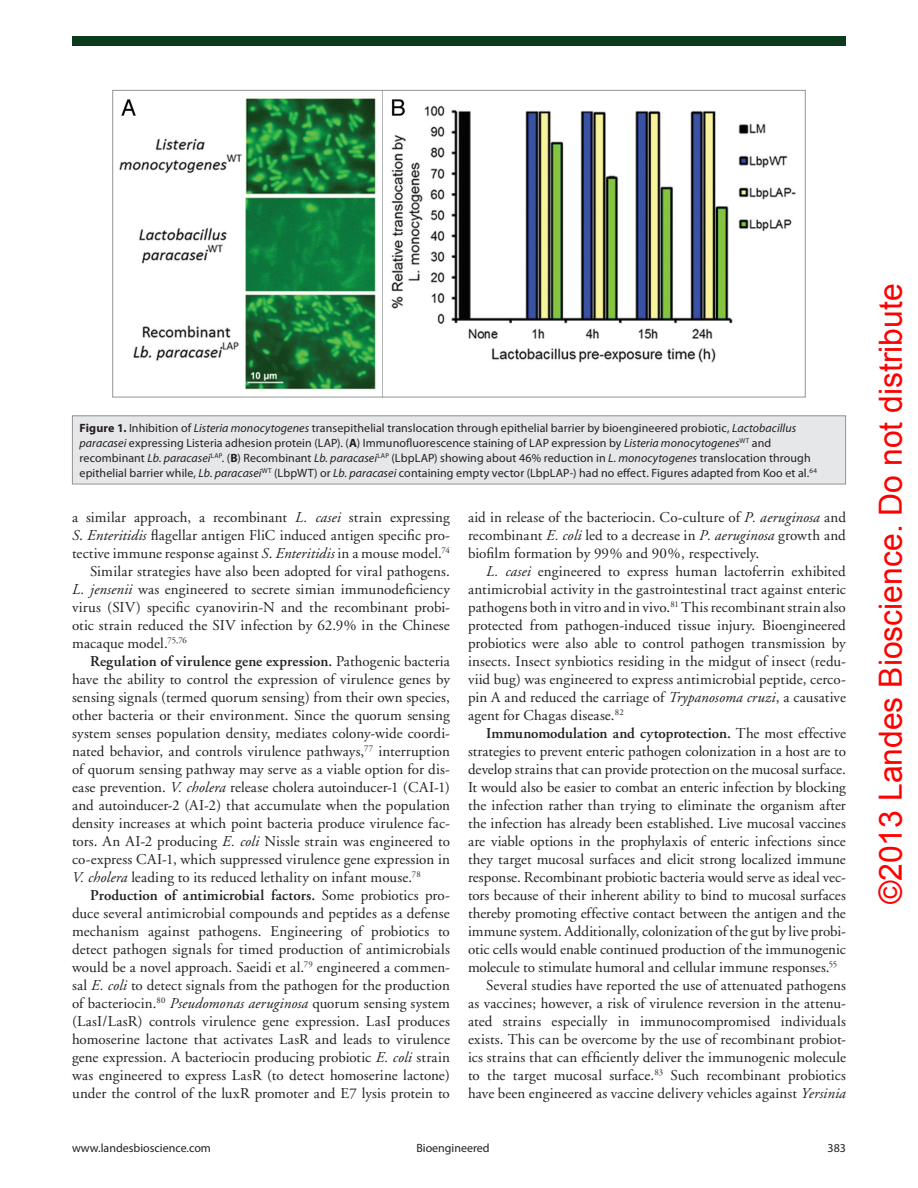
<style>
.page{position:relative;width:918px;height:1188px;background:#fff}
.page>*{position:absolute;margin:0;border:0;box-sizing:border-box;transform-origin:0 0}
.t1{font:31.95px "Arial";color:#f00}
.t2{font:15px/18px "Adobe Garamond";letter-spacing:.005em;color:#231f20;text-align:justify}
.t3{font:600 15px "Adobe Garamond";letter-spacing:.005em;color:#231f20}
.t4{font:12px/15px "Myriad Pro";letter-spacing:.005em;color:#231f20}
.s1{font-weight:700}
.s2{font-style:italic}
.s3{font-weight:400}
</style>
<div class="page">
<div style="left:72px;top:36px;width:774px;height:10px;background:#0b3b1c"></div>
<img style="left:119px;top:92px;width:677px;height:303px">
<div style="left:72px;top:416px;width:774px;height:68px;background:#e6e7e9"></div>
<div style="left:72px;top:415px;width:774px;height:69px;border:1px solid #939598"></div>
<p class="t4" style="left:80px;top:420px;width:739px"><span class="s1">Figure 1.</span> Inhibition of <span class="s2">Listeria monocytogenes</span> transepithelial translocation through epithelial barrier by bioengineered probiotic, <span class="s2">Lactobacillus paracasei</span> expressing Listeria adhesion protein (LAP). (<span class="s1">A</span>) Immunofluorescence staining of LAP expression by <span class="s2">Listeria monocytogenes</span><sup>WT</sup> and recombinant <span class="s2">Lb. paracasei</span><sup>LAP</sup>. (<span class="s1">B</span>) Recombinant <span class="s2">Lb. paracasei</span><sup>LAP</sup> (LbpLAP) showing about 46% reduction in <span class="s2">L. monocytogenes</span> translocation through epithelial barrier while, <span class="s2">Lb. paracasei</span><sup>WT</sup> (LbpWT) or <span class="s2">Lb. paracasei</span> containing empty vector (LbpLAP-) had no effect. Figures adapted from Koo et al.<sup>64</sup></p>
<p class="t2" style="left:72px;top:509px;width:379px">a similar approach, a recombinant <span class="s2">L. casei</span> strain expressing</p>
<p class="t2" style="left:72px;top:527px;width:379px"><span class="s2">S</span>. <span class="s2">Enteritidis</span> flagellar antigen FliC induced antigen specific pro-</p>
<p class="t2" style="left:72px;top:545px;width:379px">tective immune response against <span class="s2">S</span>. <span class="s2">Enteritidis</span> in a mouse model.<sup>74</sup></p>
<p class="t2" style="left:90px;top:563px;width:361px">Similar strategies have also been adopted for viral pathogens.</p>
<p class="t2" style="left:72px;top:581px;width:379px"><span class="s2">L. jensenii</span> was engineered to secrete simian immunodeficiency</p>
<p class="t2" style="left:72px;top:599px;width:379px">virus (SIV) specific cyanovirin-N and the recombinant probi-</p>
<p class="t2" style="left:72px;top:617px;width:379px">otic strain reduced the SIV infection by 62.9% in the Chinese</p>
<p class="t2" style="left:72px;top:635px;width:116px">macaque model.<sup>75,76</sup></p>
<p class="t3" style="left:90px;top:653px;width:361px">Regulation of virulence gene expression. <span class="s3">Pathogenic bacteria</span></p>
<p class="t2" style="left:72px;top:671px;width:379px">have the ability to control the expression of virulence genes by</p>
<p class="t2" style="left:72px;top:689px;width:379px">sensing signals (termed quorum sensing) from their own species,</p>
<p class="t2" style="left:72px;top:707px;width:379px">other bacteria or their environment. Since the quorum sensing</p>
<p class="t2" style="left:72px;top:725px;width:379px">system senses population density, mediates colony-wide coordi-</p>
<p class="t2" style="left:72px;top:743px;width:379px">nated behavior, and controls virulence pathways,<sup>77</sup> interruption</p>
<p class="t2" style="left:72px;top:761px;width:379px">of quorum sensing pathway may serve as a viable option for dis-</p>
<p class="t2" style="left:72px;top:779px;width:379px">ease prevention. <span class="s2">V. cholera</span> release cholera autoinducer-1 (CAI-1)</p>
<p class="t2" style="left:72px;top:797px;width:379px">and autoinducer-2 (AI-2) that accumulate when the population</p>
<p class="t2" style="left:72px;top:815px;width:379px">density increases at which point bacteria produce virulence fac-</p>
<p class="t2" style="left:72px;top:833px;width:379px">tors. An AI-2 producing <span class="s2">E. coli</span> Nissle strain was engineered to</p>
<p class="t2" style="left:72px;top:851px;width:379px">co-express CAI-1, which suppressed virulence gene expression in</p>
<p class="t2" style="left:72px;top:869px;width:350px"><span class="s2">V. cholera</span> leading to its reduced lethality on infant mouse.<sup>78</sup></p>
<p class="t3" style="left:90px;top:887px;width:361px">Production of antimicrobial factors. <span class="s3">Some probiotics pro-</span></p>
<p class="t2" style="left:72px;top:905px;width:379px">duce several antimicrobial compounds and peptides as a defense</p>
<p class="t2" style="left:72px;top:923px;width:379px">mechanism against pathogens. Engineering of probiotics to</p>
<p class="t2" style="left:72px;top:941px;width:379px">detect pathogen signals for timed production of antimicrobials</p>
<p class="t2" style="left:72px;top:959px;width:379px">would be a novel approach. Saeidi et al.<sup>79</sup> engineered a commen-</p>
<p class="t2" style="left:72px;top:977px;width:379px">sal <span class="s2">E. coli</span> to detect signals from the pathogen for the production</p>
<p class="t2" style="left:72px;top:995px;width:379px">of bacteriocin.<sup>80</sup> <span class="s2">Pseudomonas aeruginosa</span> quorum sensing system</p>
<p class="t2" style="left:72px;top:1013px;width:379px">(LasI/LasR) controls virulence gene expression. LasI produces</p>
<p class="t2" style="left:72px;top:1031px;width:379px">homoserine lactone that activates LasR and leads to virulence</p>
<p class="t2" style="left:72px;top:1049px;width:379px">gene expression. A bacteriocin producing probiotic <span class="s2">E. coli</span> strain</p>
<p class="t2" style="left:72px;top:1067px;width:379px">was engineered to express LasR (to detect homoserine lactone)</p>
<p class="t2" style="left:72px;top:1085px;width:379px">under the control of the luxR promoter and E7 lysis protein to</p>
<p class="t2" style="left:468px;top:509px;width:379px">aid in release of the bacteriocin. Co-culture of <span class="s2">P. aeruginosa</span> and recombinant <span class="s2">E. coli</span> led to a decrease in <span class="s2">P. aeruginosa</span> growth and biofilm formation by 99% and 90%, respectively.</p>
<p class="t2" style="left:468px;top:563px;width:379px;text-indent:18px"><span class="s2">L. casei</span> engineered to express human lactoferrin exhibited antimicrobial activity in the gastrointestinal tract against enteric pathogens both in vitro and in vivo.<sup>81</sup> This recombinant strain also protected from pathogen-induced tissue injury. Bioengineered probiotics were also able to control pathogen transmission by insects. Insect synbiotics residing in the midgut of insect (redu&shy;viid bug) was engineered to express antimicrobial peptide, cerco&shy;pin A and reduced the carriage of <span class="s2">Trypanosoma cruzi</span>, a causative agent for Chagas disease.<sup>82</sup></p>
<p class="t3" style="left:486px;top:725px;width:361px">Immunomodulation and cytoprotection. <span class="s3">The most effective</span></p>
<p class="t2" style="left:468px;top:743px;width:379px">strategies to prevent enteric pathogen colonization in a host are to</p>
<p class="t2" style="left:468px;top:761px;width:379px">develop strains that can provide protection on the mucosal surface.</p>
<p class="t2" style="left:468px;top:779px;width:379px">It would also be easier to combat an enteric infection by blocking</p>
<p class="t2" style="left:468px;top:797px;width:379px">the infection rather than trying to eliminate the organism after</p>
<p class="t2" style="left:468px;top:815px;width:379px">the infection has already been established. Live mucosal vaccines</p>
<p class="t2" style="left:468px;top:833px;width:379px">are viable options in the prophylaxis of enteric infections since</p>
<p class="t2" style="left:468px;top:851px;width:379px">they target mucosal surfaces and elicit strong localized immune</p>
<p class="t2" style="left:468px;top:869px;width:379px">response. Recombinant probiotic bacteria would serve as ideal vec-</p>
<p class="t2" style="left:468px;top:887px;width:379px">tors because of their inherent ability to bind to mucosal surfaces</p>
<p class="t2" style="left:468px;top:905px;width:379px">thereby promoting effective contact between the antigen and the</p>
<p class="t2" style="left:468px;top:923px;width:379px">immune system. Additionally, colonization of the gut by live probi-</p>
<p class="t2" style="left:468px;top:941px;width:379px">otic cells would enable continued production of the immunogenic</p>
<p class="t2" style="left:468px;top:959px;width:371px">molecule to stimulate humoral and cellular immune responses.<sup>55</sup></p>
<p class="t2" style="left:486px;top:977px;width:361px">Several studies have reported the use of attenuated pathogens</p>
<p class="t2" style="left:468px;top:995px;width:379px">as vaccines; however, a risk of virulence reversion in the attenu-</p>
<p class="t2" style="left:468px;top:1013px;width:379px">ated strains especially in immunocompromised individuals</p>
<p class="t2" style="left:468px;top:1031px;width:379px">exists. This can be overcome by the use of recombinant probiot-</p>
<p class="t2" style="left:468px;top:1049px;width:379px">ics strains that can efficiently deliver the immunogenic molecule</p>
<p class="t2" style="left:468px;top:1067px;width:379px">to the target mucosal surface.<sup>83</sup> Such recombinant probiotics</p>
<p class="t2" style="left:468px;top:1085px;width:379px">have been engineered as vaccine delivery vehicles against <span class="s2">Yersinia</span></p>
<p class="t4" style="left:72px;top:1140px;width:140px">www.landesbioscience.com</p>
<p class="t4" style="left:416px;top:1140px;width:75px">Bioengineered</p>
<p class="t4" style="left:828px;top:1140px;width:20px">383</p>
<h1 class="t1" style="left:870px;top:904px;width:622px;rotate:-90deg">©2013 Landes Bioscience. Do not distribute</h1>
</div>
